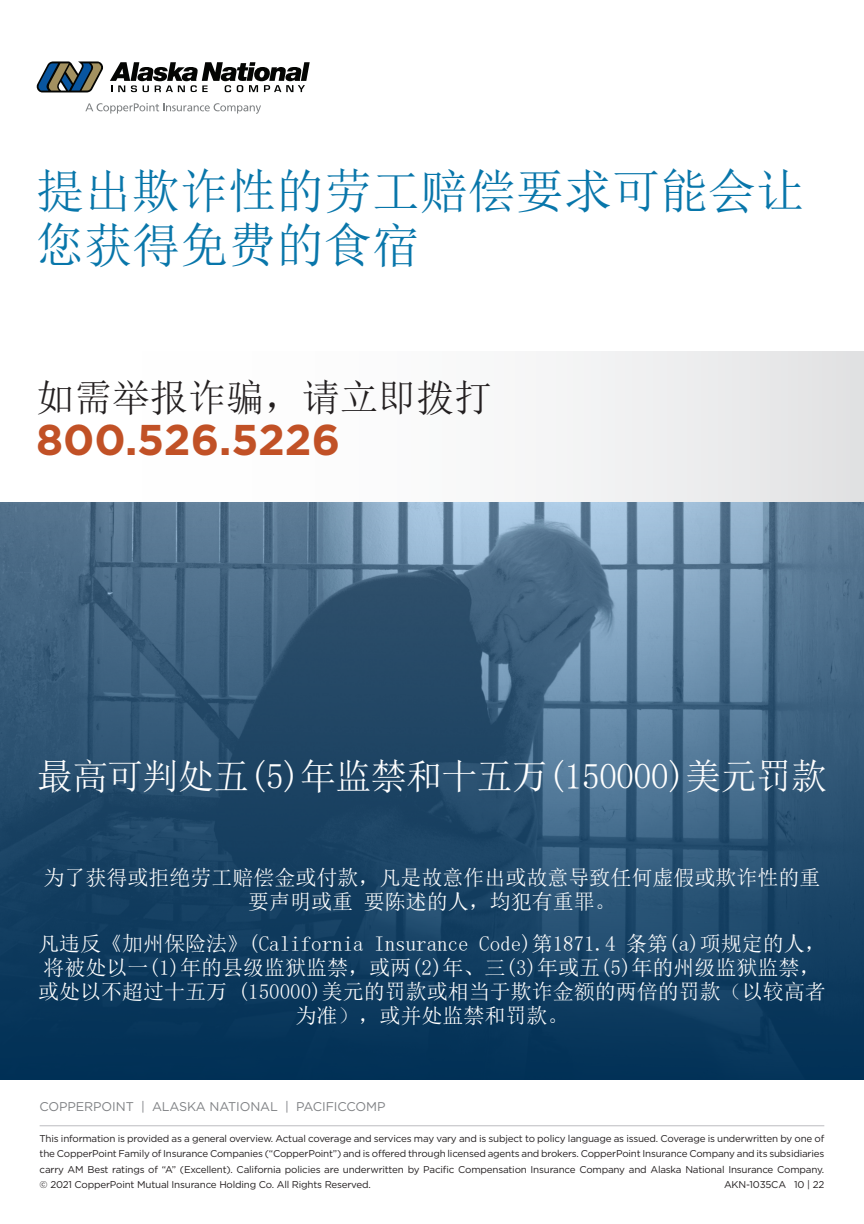
<style>
.page{position:relative;width:864px;height:1224px;background:#fff}
.page>*{position:absolute;margin:0;border:0;box-sizing:border-box;transform-origin:0 0}
.Body_Copy{font:48px/54px "Sim Sun";color:#0876aa}
.Body_Copy-2{font:700 43px "Gotham";color:#c15126}
.Body_Copy-3{font:38px "Sim Sun";color:#231f20}
.t1{font:36px "Sim Sun";letter-spacing:-.02em;color:#fff}
.Body_Copy-4{font:21px/24px "Sim Sun";color:#fff;text-align:center}
.States{font:12.7px "Gotham";letter-spacing:-.01em;color:#808285}
.States-2{font:9.8px "Gotham";letter-spacing:-.02em;color:#231f20}
</style>
<div class="page">
<div style="left:0;top:351px;width:864px;height:153px;background:linear-gradient(to right,#fff,#e7e7e9)"></div>
<img style="left:0;top:502px;width:864px;height:578px">
<hr style="left:40px;top:1125px;width:784px;height:1px;background:#bcbdc0">
<svg style="left:37px;top:61px;width:66px;height:32px"></svg>
<svg style="left:110px;top:62px;width:200px;height:30px"></svg>
<svg style="left:85px;top:103px;width:176px;height:11px"></svg>
<p class="Body_Copy" style="left:36px;top:164px;width:769px">提出欺诈性的劳工赔偿要求可能会让您获得免费的食宿</p>
<p class="Body_Copy-3" style="left:36px;top:378px;width:457px">如需举报诈骗，请立即拨打</p>
<p class="Body_Copy-2" style="left:36px;top:411px;width:306px">800.526.5226</p>
<p class="t1" style="left:37px;top:758px;width:792px">最高可判处五(5)年监禁和十五万(150000)美元罚款</p>
<p class="Body_Copy-4" style="left:44px;top:865px;width:778px">为了获得或拒绝劳工赔偿金或付款，凡是故意作出或故意导致任何虚假或欺诈性的重要声明或重 要陈述的人，均犯有重罪。</p>
<p class="Body_Copy-4" style="left:38px;top:931px;width:789px">凡违反《加州保险法》(California Insurance Code)第1871.4 条第(a)项规定的人，将被处以一(1)年的县级监狱监禁，或两(2)年、三(3)年或五(5)年的州级监狱监禁，或处以不超过十五万 (150000)美元的罚款或相当于欺诈金额的两倍的罚款（以较高者为准），或并处监禁和罚款。</p>
<p class="States" style="left:40px;top:1098px;width:347px">COPPERPOINT | ALASKA NATIONAL | PACIFICCOMP</p>
<p class="States-2" style="left:40px;top:1132px;width:786px">This information is provided as a general overview. Actual coverage and services may vary and is subject to policy language as issued. Coverage is underwritten by one of</p>
<p class="States-2" style="left:40px;top:1147px;width:786px">the CopperPoint Family of Insurance Companies (“CopperPoint”) and is offered through licensed agents and brokers. CopperPoint Insurance Company and its subsidiaries</p>
<p class="States-2" style="left:40px;top:1163px;width:786px">carry AM Best ratings of “A” (Excellent). California policies are underwritten by Pacific Compensation Insurance Company and Alaska National Insurance Company.</p>
<p class="States-2" style="left:40px;top:1178px;width:333px">© 2021 CopperPoint Mutual Insurance Holding Co. All Rights Reserved.</p>
<p class="States-2" style="left:724px;top:1178px;width:102px">AKN-1035CA 10 | 22</p>
</div>
